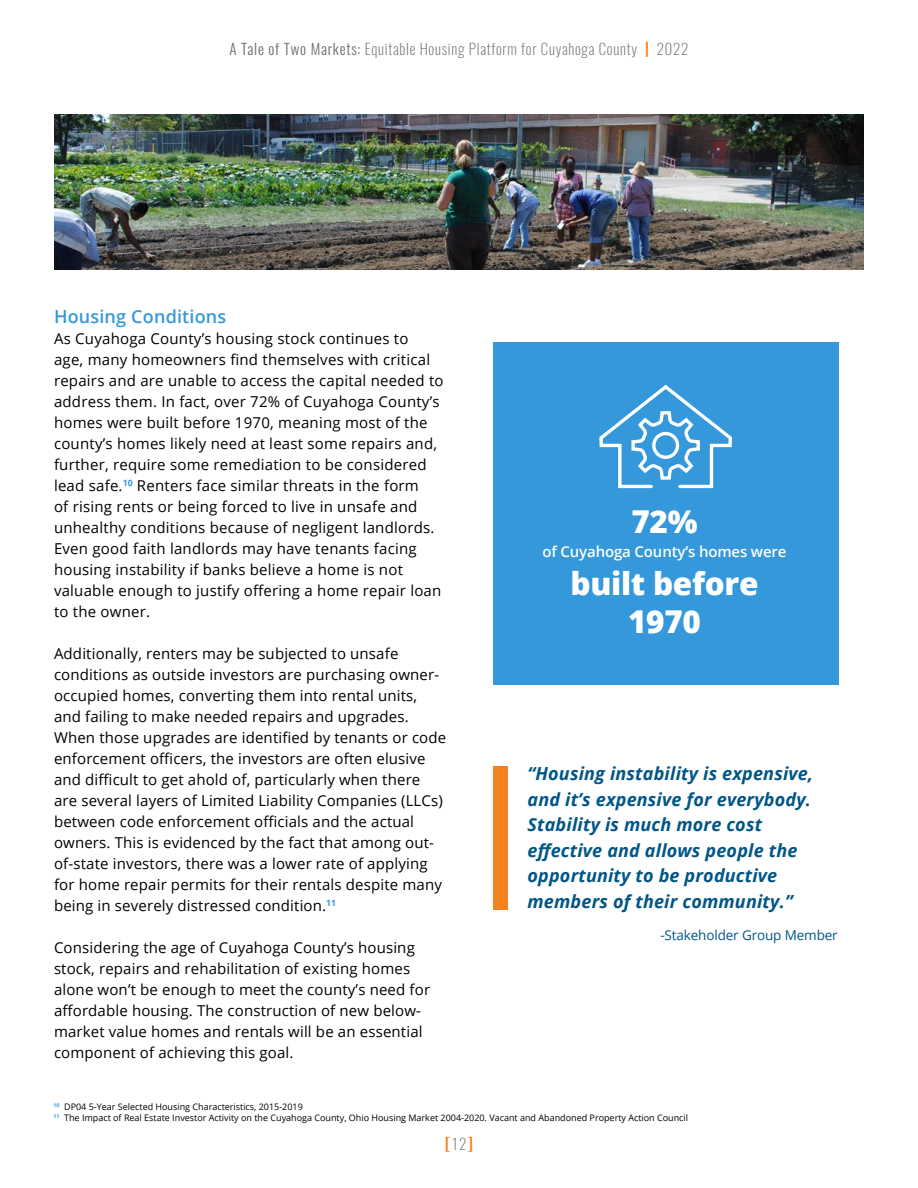
<style>
.page{position:relative;width:918px;height:1188px;background:#fff}
.page>*{position:absolute;margin:0;border:0;box-sizing:border-box;transform-origin:0 0}
.t1{font:800 31.5px/37.8px "Open Sans";letter-spacing:-.01em;color:#fff;text-align:center}
.t2{font:italic 700 18px/25.5px "Open Sans";letter-spacing:.01em;color:#005687}
.t3{font:600 18px "Open Sans";letter-spacing:.01em;color:#3498db}
.t4{font:15px/21px "Open Sans";letter-spacing:.01em;color:#000}
.t5{font:200 15px "Oswald";letter-spacing:.05em;color:#6b6c6f}
.t6{font:600 15px "Open Sans";letter-spacing:-.01em;color:#fff}
.t7{font:600 15px "Oswald";color:#f58220}
.t8{font:13.5px "Open Sans";letter-spacing:-.01em;color:#005687}
.t9{font:9px/10.8px "Open Sans";color:#000}
.s1{font-weight:400}
.s2{font-weight:600;color:#f58220}
.s3{font-weight:200;color:#6b6c6f}
</style>
<div class="page">
<div style="left:493px;top:342px;width:346px;height:342px;background:#3498db"></div>
<svg style="left:599px;top:384px;width:133px;height:105px"></svg>
<img style="left:55px;top:115px;width:808px;height:154px">
<div style="left:493px;top:766px;width:15px;height:143px;background:#f58220"></div>
<p class="t5" style="left:230px;top:39px;width:460px"><span class="s1">A Tale of Two Markets:</span> Equitable Housing Platform for Cuyahoga County <span class="s2">|</span> 2022</p>
<p class="t3" style="left:54px;top:304px;width:174px">Housing Conditions</p>
<p class="t4" style="left:54px;top:327px;width:391px">As Cuyahoga County’s housing stock continues to<br>age, many homeowners find themselves with critical repairs and are unable to access the capital needed to address them. In fact, over 72% of Cuyahoga County’s homes were built before 1970, meaning most of the county’s homes likely need at least some repairs and, further, require some remediation to be considered lead safe.<sup>10</sup> Renters face similar threats in the form<br>of rising rents or being forced to live in unsafe and unhealthy conditions because of negligent landlords.<br>Even good faith landlords may have tenants facing housing instability if banks believe a home is not valuable enough to justify offering a home repair loan to the owner.</p>
<p class="t4" style="left:54px;top:642px;width:394px">Additionally, renters may be subjected to unsafe conditions as outside investors are purchasing owner&shy;occupied homes, converting them into rental units, and failing to make needed repairs and upgrades.<br>When those upgrades are identified by tenants or code enforcement officers, the investors are often elusive and difficult to get ahold of, particularly when there are several layers of Limited Liability Companies (LLCs) between code enforcement officials and the actual owners. This is evidenced by the fact that among out&shy;of-state investors, there was a lower rate of applying for home repair permits for their rentals despite many being in severely distressed condition.<sup>11</sup></p>
<p class="t4" style="left:54px;top:936px;width:378px">Considering the age of Cuyahoga County’s housing stock, repairs and rehabilitation of existing homes alone won’t be enough to meet the county’s need for affordable housing. The construction of new below&shy;market value homes and rentals will be an essential component of achieving this goal.</p>
<h1 class="t1" style="left:631px;top:501px;width:68px">72%</h1>
<p class="t6" style="left:542px;top:542px;width:246px">of Cuyahoga County’s homes were</p>
<h1 class="t1" style="left:570px;top:563px;width:190px">built before<br>1970</h1>
<p class="t2" style="left:527px;top:760px;width:287px">“Housing instability is expensive, and it’s expensive for everybody.<br>Stability is much more cost effective and allows people the opportunity to be productive members of their community.”</p>
<p class="t8" style="left:660px;top:926px;width:179px">-Stakeholder Group Member</p>
<p class="t9" style="left:54px;top:1101px;width:636px"><sup>10</sup> DP04 5-Year Selected Housing Characteristics, 2015-2019<br><sup>11</sup> The Impact of Real Estate Investor Activity on the Cuyahoga County, Ohio Housing Market 2004-2020. Vacant and Abandoned Property Action Council</p>
<p class="t7" style="left:445px;top:1132px;width:29px">[<span class="s3">12</span>]</p>
</div>
